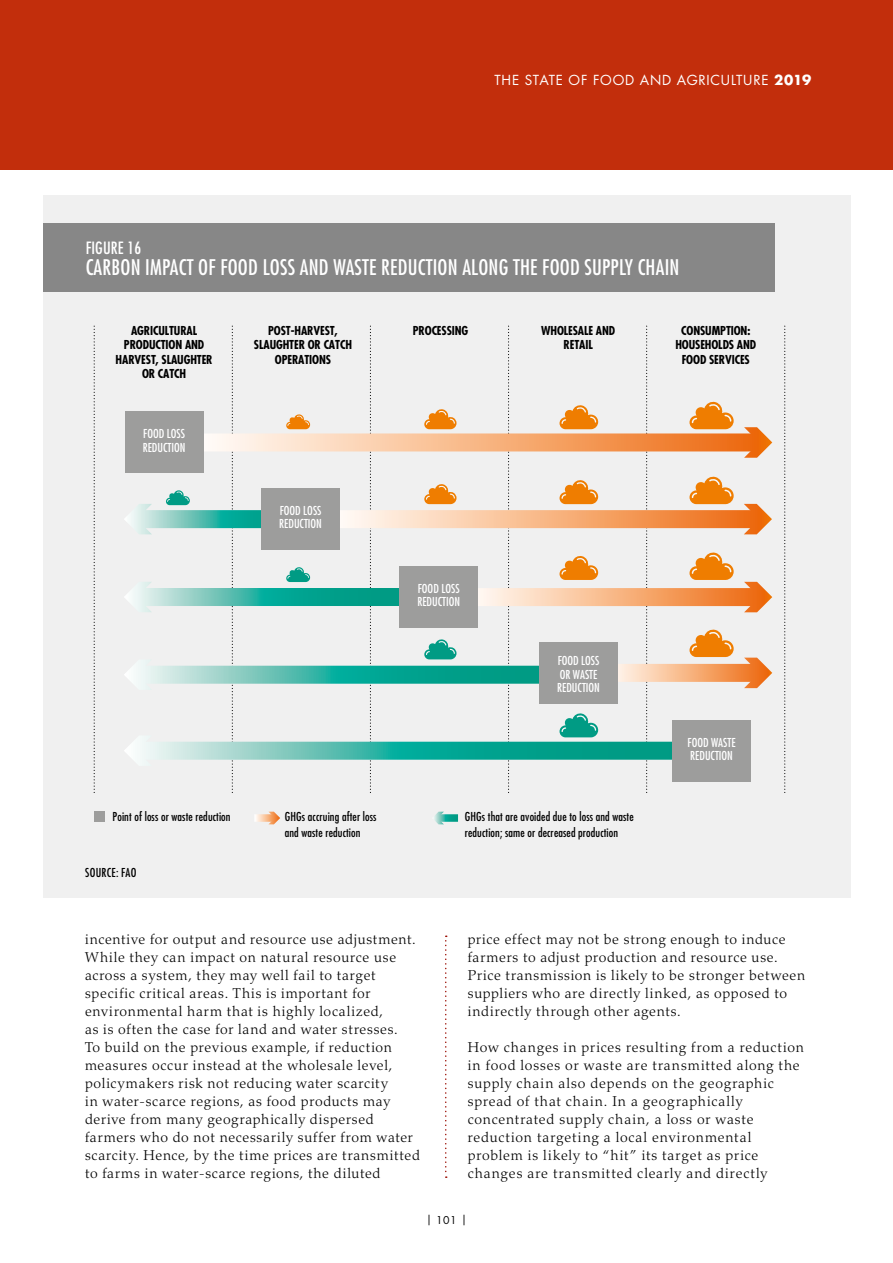
<style>
.page{position:relative;width:893px;height:1263px;background:#fff}
.page>*{position:absolute;margin:0;border:0;box-sizing:border-box;transform-origin:0 0}
.Figure_Title_OK{font:condensed 21px "Futura Std";letter-spacing:.01em;color:#fff}
.Figure_No_Ok{font:condensed 16.5px "Futura Std";letter-spacing:.01em;color:#fff}
.NewPara1_OK{font:300 14.25px/18px "Palatino LT Std";letter-spacing:.05em;color:#000}
.t1{font:13.5px "Futura Std";letter-spacing:.055em;color:#fff}
.t2{font:700 condensed 12px/14.4px "Futura Std";letter-spacing:-.01em;color:#000;text-align:center}
.Figure_source{font:condensed 12px/15.8px "Futura Std";letter-spacing:.01em;color:#000}
.t3{font:condensed 12px/13.5px "Futura Std";color:#fff}
.t4{font:10.5px "Futura Std";color:#000}
.s1{font-weight:700}
</style>
<div class="page">
<div style="left:0;top:0;width:893px;height:170px;background:#c22e0c"></div>
<svg style="left:445px;top:935px;width:2px;height:243px"></svg>
<div style="left:43px;top:195px;width:808px;height:703px;background:#f0f0f0"></div>
<div style="left:43px;top:224px;width:732px;height:68px;background:#878787"></div>
<div style="left:94px;top:811px;width:11px;height:11px;background:#9d9d9c"></div>
<svg style="left:94px;top:326px;width:1px;height:467px"></svg>
<svg style="left:232px;top:326px;width:1px;height:467px"></svg>
<svg style="left:370px;top:326px;width:1px;height:467px"></svg>
<svg style="left:508px;top:326px;width:1px;height:467px"></svg>
<svg style="left:646px;top:326px;width:1px;height:467px"></svg>
<svg style="left:784px;top:326px;width:1px;height:467px"></svg>
<div style="left:187px;top:433px;width:575px;height:18px;background:linear-gradient(to right,#fff,#ee690c)"></div>
<svg style="left:744px;top:427px;width:28px;height:31px"></svg>
<div style="left:125px;top:412px;width:78px;height:61px;background:#9d9d9c"></div>
<div style="left:323px;top:510px;width:439px;height:18px;background:linear-gradient(to right,#fff,#ed690c)"></div>
<svg style="left:744px;top:504px;width:28px;height:30px"></svg>
<svg style="left:255px;top:814px;width:13px;height:8px"></svg>
<svg style="left:268px;top:812px;width:12px;height:12px"></svg>
<svg style="left:444px;top:814px;width:14px;height:8px"></svg>
<svg style="left:434px;top:812px;width:10px;height:12px"></svg>
<svg style="left:152px;top:510px;width:110px;height:18px;background:#4bbbad"></svg>
<svg style="left:124px;top:504px;width:28px;height:30px"></svg>
<svg style="left:152px;top:588px;width:248px;height:18px;background:#38b3a3"></svg>
<svg style="left:125px;top:582px;width:27px;height:30px"></svg>
<svg style="left:152px;top:666px;width:387px;height:18px;background:#41b6a7"></svg>
<svg style="left:124px;top:666px;width:28px;height:18px"></svg>
<svg style="left:159px;top:742px;width:514px;height:18px;background:#40b6a6"></svg>
<svg style="left:124px;top:739px;width:13px;height:24px"></svg>
<div style="left:262px;top:488px;width:78px;height:62px;background:#9d9d9c"></div>
<svg style="left:478px;top:588px;width:266px;height:18px;background:#f7b788"></svg>
<svg style="left:744px;top:582px;width:28px;height:30px"></svg>
<div style="left:400px;top:566px;width:78px;height:62px;background:#9d9d9c"></div>
<svg style="left:618px;top:664px;width:126px;height:18px;background:#f8ba8d"></svg>
<svg style="left:744px;top:658px;width:28px;height:30px"></svg>
<div style="left:539px;top:642px;width:79px;height:61px;background:#9d9d9c"></div>
<div style="left:673px;top:720px;width:78px;height:61px;background:#9d9d9c"></div>
<svg style="left:286px;top:414px;width:24px;height:15px"></svg>
<svg style="left:286px;top:567px;width:24px;height:15px"></svg>
<svg style="left:166px;top:490px;width:24px;height:15px"></svg>
<svg style="left:424px;top:409px;width:32px;height:20px"></svg>
<svg style="left:559px;top:405px;width:39px;height:24px"></svg>
<svg style="left:689px;top:401px;width:45px;height:28px"></svg>
<svg style="left:424px;top:484px;width:32px;height:20px"></svg>
<svg style="left:424px;top:639px;width:32px;height:20px"></svg>
<svg style="left:559px;top:480px;width:39px;height:24px"></svg>
<svg style="left:689px;top:476px;width:45px;height:28px"></svg>
<svg style="left:559px;top:556px;width:39px;height:24px"></svg>
<svg style="left:559px;top:713px;width:39px;height:24px"></svg>
<svg style="left:689px;top:552px;width:45px;height:28px"></svg>
<svg style="left:689px;top:629px;width:45px;height:28px"></svg>
<p class="t1" style="left:494px;top:71px;width:318px">THE STATE OF FOOD AND AGRICULTURE <span class="s1">2019</span></p>
<p class="Figure_No_Ok" style="left:86px;top:238px;width:57px">FIGURE 16</p>
<p class="Figure_Title_OK" style="left:86px;top:255px;width:595px">CARBON IMPACT OF FOOD LOSS AND WASTE REDUCTION ALONG THE FOOD SUPPLY CHAIN</p>
<p class="t2" style="left:116px;top:323px;width:98px">AGRICULTURAL<br>PRODUCTION AND<br>HARVEST, SLAUGHTER<br>OR CATCH</p>
<p class="t2" style="left:254px;top:323px;width:100px">POST-HARVEST,<br>SLAUGHTER OR CATCH<br>OPERATIONS</p>
<p class="t2" style="left:413px;top:323px;width:57px">PROCESSING</p>
<p class="t2" style="left:541px;top:323px;width:76px">WHOLESALE AND<br>RETAIL</p>
<p class="t2" style="left:675px;top:323px;width:82px">CONSUMPTION:<br>HOUSEHOLDS AND<br>FOOD SERVICES</p>
<p class="t3" style="left:143px;top:427px;width:44px">FOOD LOSS<br>REDUCTION</p>
<p class="t3" style="left:279px;top:504px;width:44px">FOOD LOSS<br>REDUCTION</p>
<p class="t3" style="left:417px;top:582px;width:44px">FOOD LOSS<br>REDUCTION</p>
<p class="t3" style="left:557px;top:654px;width:44px">FOOD LOSS<br>OR WASTE<br>REDUCTION</p>
<p class="Figure_source" style="left:113px;top:809px;width:119px">Point of loss or waste reduction</p>
<p class="Figure_source" style="left:285px;top:809px;width:93px">GHGs accruing after loss and waste reduction</p>
<p class="Figure_source" style="left:465px;top:809px;width:170px">GHGs that are avoided due to loss and waste reduction; same or decreased production</p>
<p class="Figure_source" style="left:85px;top:864px;width:53px">SOURCE: FAO</p>
<p class="t3" style="left:688px;top:735px;width:49px">FOOD WASTE<br>REDUCTION</p>
<p class="NewPara1_OK" style="left:85px;top:930px;width:336px">incentive for output and resource use adjustment.<br>While they can impact on natural resource use across a system, they may well fail to target specific critical areas. This is important for environmental harm that is highly localized,<br>as is often the case for land and water stresses.<br>To build on the previous example, if reduction measures occur instead at the wholesale level, policymakers risk not reducing water scarcity<br>in water-scarce regions, as food products may derive from many geographically dispersed farmers who do not necessarily suffer from water scarcity. Hence, by the time prices are transmitted to farms in water-scarce regions, the diluted</p>
<p class="NewPara1_OK" style="left:468px;top:930px;width:339px">price effect may not be strong enough to induce farmers to adjust production and resource use.<br>Price transmission is likely to be stronger between suppliers who are directly linked, as opposed to indirectly through other agents.</p>
<p class="NewPara1_OK" style="left:468px;top:1038px;width:338px">How changes in prices resulting from a reduction in food losses or waste are transmitted along the supply chain also depends on the geographic spread of that chain. In a geographically concentrated supply chain, a loss or waste reduction targeting a local environmental problem is likely to “hit” its target as price changes are transmitted clearly and directly</p>
<p class="t4" style="left:426px;top:1214px;width:42px">| 101 |</p>
</div>
